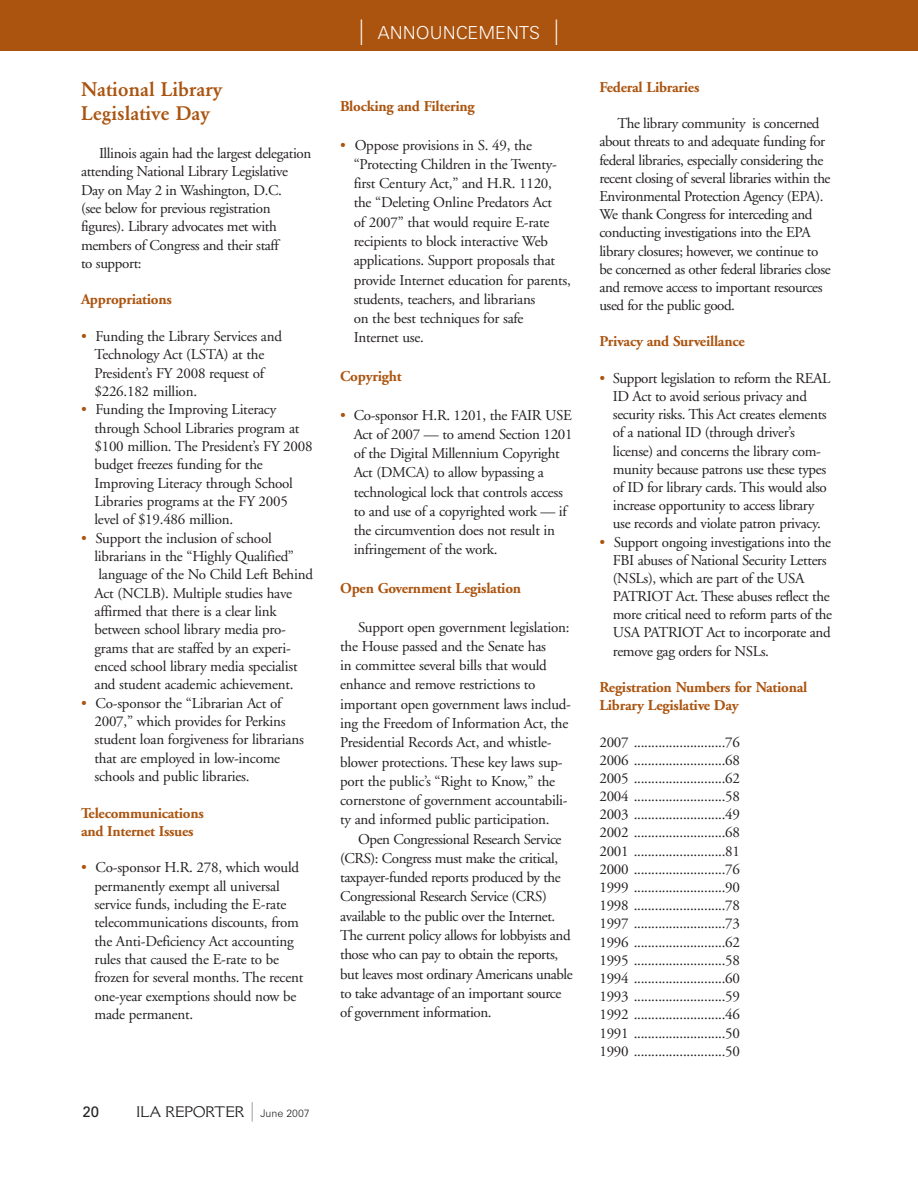
<style>
.page{position:relative;width:918px;height:1188px;background:#fff}
.page>*{position:absolute;margin:0;border:0;box-sizing:border-box;transform-origin:0 0}
.t1{font:500 19.5px/24.3px "Garamond BE";color:#ab540f}
.t2{font:300 18px "Zurich BT";color:#fff}
.t3{font:15px/18.1px "Adobe Garamond";letter-spacing:-.02em;color:#231f20}
.t4{font:700 15px/18.3px "Adobe Garamond";letter-spacing:-.015em;color:#ab540f}
.t5{font:15px "Cantoria";letter-spacing:-.02em;color:#231f20}
.t6{font:15px "Zurich BT";color:#231f20}
.s1{color:#ab540f}
.s2{font-family:"Zurich BT";font-weight:300;font-size:19.5px;color:#939598}
.s3{font-family:"Zurich BT";font-weight:300;font-size:10.5px}
.s4{font-size:25.5px}
</style>
<div class="page">
<div style="left:0;top:0;width:918px;height:51px;background:#ab540f"></div>
<h1 class="t1" style="left:81px;top:79px;width:143px">National Library<br>Legislative Day</h1>
<p class="t3" style="left:81px;top:145px;width:232px;text-indent:18px">Illinois again had the largest delegation attending National Library Legislative Day on May 2 in Washington, D.C.<br>(see below for previous registration figures). Library advocates met with members of Congress and their staff<br>to support:</p>
<p class="t4" style="left:81px;top:292px;width:92px">Appropriations</p>
<p class="t3" style="left:95px;top:329px;width:189px;text-indent:-14px"><span class="s1">•</span> Funding the Library Services and<br>Technology Act (LSTA) at the<br>President’s FY 2008 request of $226.182 million.</p>
<p class="t3" style="left:95px;top:402px;width:220px;text-indent:-14px"><span class="s1">•</span> Funding the Improving Literacy through School Libraries program at $100 million. The President’s FY 2008 budget freezes funding for the Improving Literacy through School Libraries programs at the FY 2005 level of $19.486 million.</p>
<p class="t3" style="left:95px;top:530px;width:220px;text-indent:-14px"><span class="s1">•</span> Support the inclusion of school librarians in the “Highly Qualified” language of the No Child Left Behind Act (NCLB). Multiple studies have affirmed that there is a clear link between school library media pro&shy;grams that are staffed by an experi&shy;enced school library media specialist and student academic achievement.</p>
<p class="t3" style="left:95px;top:695px;width:211px;text-indent:-14px"><span class="s1">•</span> Co-sponsor the “Librarian Act of 2007,” which provides for Perkins student loan forgiveness for librarians that are employed in low-income schools and public libraries.</p>
<p class="t4" style="left:81px;top:805px;width:124px">Telecommunications and Internet Issues</p>
<p class="t3" style="left:95px;top:860px;width:210px;text-indent:-14px"><span class="s1">•</span> Co-sponsor H.R. 278, which would permanently exempt all universal service funds, including the E-rate telecommunications discounts, from the Anti-Deficiency Act accounting rules that caused the E-rate to be frozen for several months. The recent one-year exemptions should now be made permanent.</p>
<p class="t6" style="left:82px;top:1106px;width:18px">20</p>
<p class="t5" style="left:136px;top:1106px;width:175px">ILA REPORTER <span class="s2">|</span> <span class="s3">June 2007</span></p>
<p class="t2" style="left:355px;top:27px;width:209px"><span class="s4">|</span> ANNOUNCEMENTS <span class="s4">|</span></p>
<p class="t4" style="left:340px;top:99px;width:136px">Blocking and Filtering</p>
<p class="t3" style="left:354px;top:137px;width:219px;line-height:19.4px;text-indent:-14px"><span class="s1">•</span> Oppose provisions in S. 49, the “Protecting Children in the Twenty&shy;first Century Act,” and H.R. 1120, the “Deleting Online Predators Act<br>of 2007” that would require E-rate recipients to block interactive Web applications. Support proposals that provide Internet education for parents, students, teachers, and librarians<br>on the best techniques for safe Internet use.</p>
<p class="t4" style="left:340px;top:368px;width:63px">Copyright</p>
<p class="t3" style="left:354px;top:406px;width:220px;line-height:19.4px;text-indent:-14px"><span class="s1">•</span> Co-sponsor H.R. 1201, the FAIR USE Act of 2007 — to amend Section 1201 of the Digital Millennium Copyright Act (DMCA) to allow bypassing a technological lock that controls access to and use of a copyrighted work — if the circumvention does not result in infringement of the work.</p>
<p class="t4" style="left:340px;top:581px;width:182px">Open Government Legislation</p>
<p class="t3" style="left:340px;top:619px;width:232px;line-height:19.4px;text-indent:18px">Support open government legislation: the House passed and the Senate has<br>in committee several bills that would enhance and remove restrictions to important open government laws includ&shy;ing the Freedom of Information Act, the Presidential Records Act, and whistle&shy;blower protections. These key laws sup&shy;port the public’s “Right to Know,” the cornerstone of government accountabili&shy;ty and informed public participation.</p>
<p class="t3" style="left:340px;top:831px;width:234px;line-height:19.4px;text-indent:18px">Open Congressional Research Service (CRS): Congress must make the critical, taxpayer-funded reports produced by the Congressional Research Service (CRS) available to the public over the Internet.<br>The current policy allows for lobbyists and those who can pay to obtain the reports, but leaves most ordinary Americans unable to take advantage of an important source of government information.</p>
<p class="t4" style="left:599px;top:79px;width:102px">Federal Libraries</p>
<p class="t3" style="left:599px;top:116px;width:233px;text-indent:18px">The library community is concerned about threats to and adequate funding for federal libraries, especially considering the recent closing of several libraries within the Environmental Protection Agency (EPA).<br>We thank Congress for interceding and conducting investigations into the EPA library closures; however, we continue to be concerned as other federal libraries close and remove access to important resources used for the public good.</p>
<p class="t4" style="left:599px;top:334px;width:147px">Privacy and Surveillance</p>
<p class="t3" style="left:613px;top:370px;width:219px;text-indent:-14px"><span class="s1">•</span> Support legislation to reform the REAL ID Act to avoid serious privacy and security risks. This Act creates elements of a national ID (through driver’s license) and concerns the library com&shy;munity because patrons use these types of ID for library cards. This would also increase opportunity to access library use records and violate patron privacy.</p>
<p class="t3" style="left:613px;top:534px;width:221px;text-indent:-14px"><span class="s1">•</span> Support ongoing investigations into the FBI abuses of National Security Letters (NSLs), which are part of the USA PATRIOT Act. These abuses reflect the more critical need to reform parts of the USA PATRIOT Act to incorporate and remove gag orders for NSLs.</p>
<p class="t4" style="left:599px;top:680px;width:210px">Registration Numbers for National<br>Library Legislative Day</p>
<p class="t3" style="left:599px;top:734px;width:142px;text-align:justify">2007 ..........................76<br>2006 ..........................68<br>2005 ..........................62<br>2004 ..........................58<br>2003 ..........................49<br>2002 ..........................68<br>2001 ..........................81<br>2000 ..........................76<br>1999 ..........................90<br>1998 ..........................78<br>1997 ..........................73<br>1996 ..........................62<br>1995 ..........................58<br>1994 ..........................60<br>1993 ..........................59<br>1992 ..........................46<br>1991 ..........................50<br>1990 ..........................50</p>
</div>
